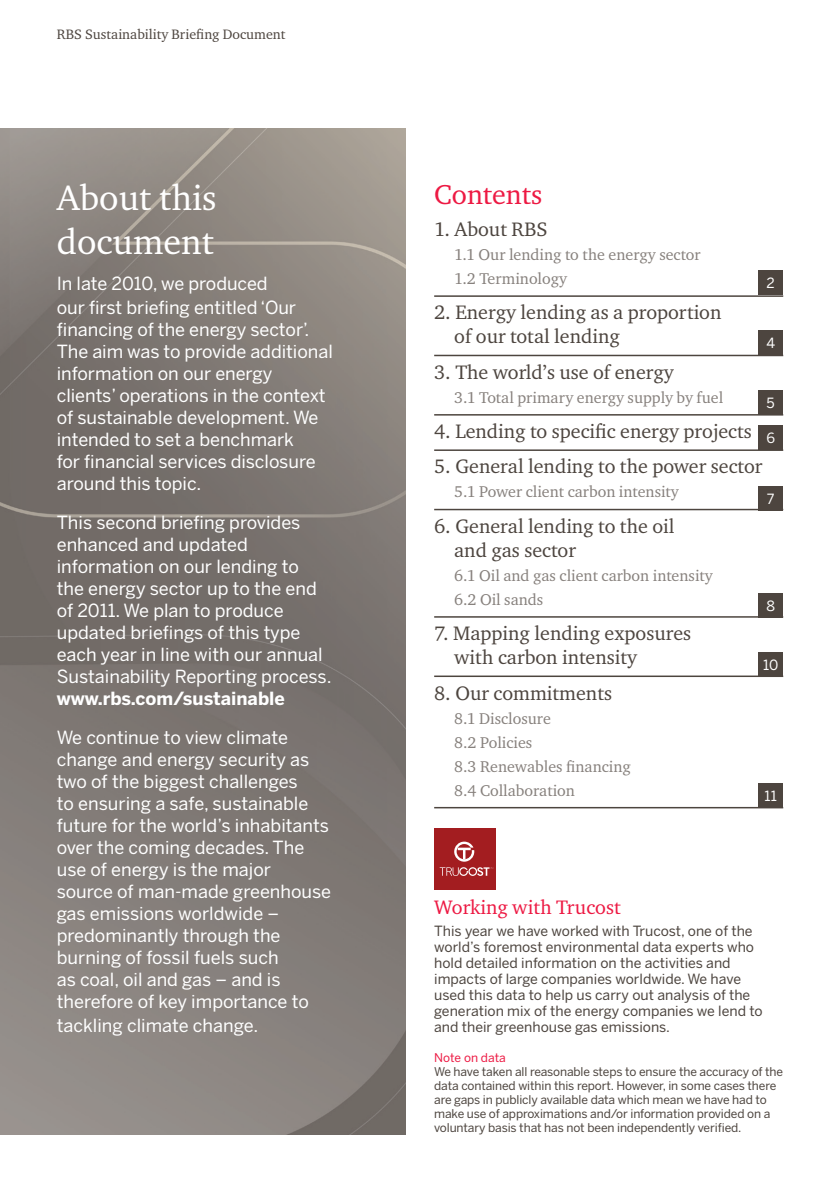
<style>
.page{position:relative;width:840px;height:1191px;background:#fff}
.page>*{position:absolute;margin:0;border:0;box-sizing:border-box;transform-origin:0 0}
.Main_Title{font:36px/43.2px "Charter ITC";color:#fff}
.t1{font:28px "Charter ITC";color:#ed1943}
.t2{font:20px/24px "Charter ITC";color:#4d453f}
.t3{font:20px "Charter ITC";color:#ed1943}
.White_body_text{font:18px/22px "Benton Sans";color:#fff}
.t4{font:700 18px "Benton Sans";color:#fff}
.t5{font:16px/24px "Charter ITC";color:#87817d}
.t6{font:14px/16px "Benton Sans";color:#4d453f}
.t7{font:14px "Charter ITC";color:#4d453f}
.t8{font:14px "Benton Sans";color:#fff}
.t9{font:12px/14px "Benton Sans";letter-spacing:-.01em;color:#4d453f}
.t10{font:12px "Benton Sans";color:#ed1943}
</style>
<div class="page">
<img style="left:0;top:128px;width:405px;height:1006px">
<hr style="left:434px;top:295px;width:348px;height:2px;background:#4d453f">
<hr style="left:434px;top:355px;width:348px;height:1px;background:#4d453f">
<hr style="left:434px;top:414px;width:348px;height:1px;background:#4d453f">
<hr style="left:434px;top:449px;width:348px;height:2px;background:#4d453f">
<hr style="left:434px;top:509px;width:348px;height:1px;background:#4d453f">
<hr style="left:434px;top:616px;width:348px;height:1px;background:#4d453f">
<hr style="left:434px;top:675px;width:348px;height:2px;background:#4d453f">
<hr style="left:434px;top:807px;width:348px;height:1px;background:#4d453f">
<div style="left:757px;top:270px;width:25px;height:25px;background:#4d453f"></div>
<div style="left:757px;top:330px;width:25px;height:25px;background:#4d453f"></div>
<div style="left:757px;top:390px;width:25px;height:25px;background:#4d453f"></div>
<div style="left:757px;top:425px;width:25px;height:25px;background:#4d453f"></div>
<div style="left:757px;top:485px;width:25px;height:25px;background:#4d453f"></div>
<div style="left:757px;top:592px;width:25px;height:25px;background:#4d453f"></div>
<div style="left:757px;top:651px;width:25px;height:25px;background:#4d453f"></div>
<div style="left:757px;top:783px;width:25px;height:24px;background:#4d453f"></div>
<div style="left:434px;top:827px;width:62px;height:62px;background:#a31d20"></div>
<svg style="left:454px;top:841px;width:20px;height:20px"></svg>
<svg style="left:439px;top:867px;width:54px;height:9px"></svg>
<p class="t7" style="left:57px;top:25px;width:230px">RBS Sustainability Briefing Document</p>
<p class="Main_Title" style="left:57px;top:176px;width:161px">About this document</p>
<p class="White_body_text" style="left:57px;top:271px;width:241px;line-height:24px">In late 2010, we produced our first briefing entitled ‘Our</p>
<p class="White_body_text" style="left:57px;top:318px;width:277px">financing of the energy sector’.<br>The aim was to provide additional information on our energy clients’ operations in the context of sustainable development. We intended to set a benchmark<br>for financial services disclosure around this topic.</p>
<p class="White_body_text" style="left:57px;top:511px;width:276px">This second briefing provides enhanced and updated information on our lending to<br>the energy sector up to the end of 2011. We plan to produce updated briefings of this type each year in line with our annual<br>Sustainability Reporting process.</p>
<p class="t4" style="left:57px;top:687px;width:229px">www.rbs.com/sustainable</p>
<p class="White_body_text" style="left:57px;top:726px;width:276px">We continue to view climate change and energy security as two of the biggest challenges<br>to ensuring a safe, sustainable future for the world’s inhabitants over the coming decades. The use of energy is the major source of man-made greenhouse gas emissions worldwide – predominantly through the burning of fossil fuels such<br>as coal, oil and gas – and is therefore of key importance to</p>
<p class="White_body_text" style="left:57px;top:1014px;width:203px">tackling climate change.</p>
<p class="t1" style="left:434px;top:177px;width:109px">Contents</p>
<p class="t2" style="left:434px;top:217px;width:115px">1. About RBS</p>
<p class="t5" style="left:454px;top:242px;width:248px">1.1 Our lending to the energy sector<br>1.2 Terminology</p>
<p class="t2" style="left:454px;top:300px;width:268px;text-indent:-20px">2. Energy lending as a proportion of our total lending</p>
<p class="t2" style="left:434px;top:359px;width:241px">3. The world’s use of energy</p>
<p class="t5" style="left:454px;top:385px;width:270px">3.1 Total primary energy supply by fuel</p>
<p class="t2" style="left:434px;top:419px;width:319px">4. Lending to specific energy projects</p>
<p class="t2" style="left:434px;top:454px;width:329px">5. General lending to the power sector</p>
<p class="t5" style="left:454px;top:479px;width:226px">5.1 Power client carbon intensity</p>
<p class="t2" style="left:454px;top:513px;width:222px;text-indent:-20px">6. General lending to the oil and gas sector</p>
<p class="t5" style="left:454px;top:563px;width:260px">6.1 Oil and gas client carbon intensity<br>6.2 Oil sands</p>
<p class="t2" style="left:454px;top:621px;width:238px;text-indent:-20px">7. Mapping lending exposures with carbon intensity</p>
<p class="t2" style="left:434px;top:680px;width:179px">8. Our commitments</p>
<p class="t5" style="left:454px;top:705px;width:178px">8.1 Disclosure<br>8.2 Policies<br>8.3 Renewables financing<br>8.4 Collaboration</p>
<p class="t8" style="left:766px;top:275px;width:10px">2</p>
<p class="t8" style="left:766px;top:335px;width:10px">4</p>
<p class="t8" style="left:766px;top:394px;width:10px">5</p>
<p class="t8" style="left:766px;top:430px;width:10px">6</p>
<p class="t8" style="left:766px;top:490px;width:9px">7</p>
<p class="t8" style="left:766px;top:597px;width:10px">8</p>
<p class="t8" style="left:762px;top:656px;width:17px">10</p>
<p class="t8" style="left:764px;top:787px;width:14px">11</p>
<p class="t3" style="left:434px;top:895px;width:188px">Working with Trucost</p>
<p class="t6" style="left:434px;top:922px;width:330px">This year we have worked with Trucost, one of the world’s foremost environmental data experts who hold detailed information on the activities and impacts of large companies worldwide. We have used this data to help us carry out analysis of the generation mix of the energy companies we lend to and their greenhouse gas emissions.</p>
<p class="t10" style="left:434px;top:1050px;width:73px">Note on data</p>
<p class="t9" style="left:434px;top:1064px;width:350px">We have taken all reasonable steps to ensure the accuracy of the data contained within this report. However, in some cases there are gaps in publicly available data which mean we have had to make use of approximations and/or information provided on a voluntary basis that has not been independently verified.</p>
</div>
